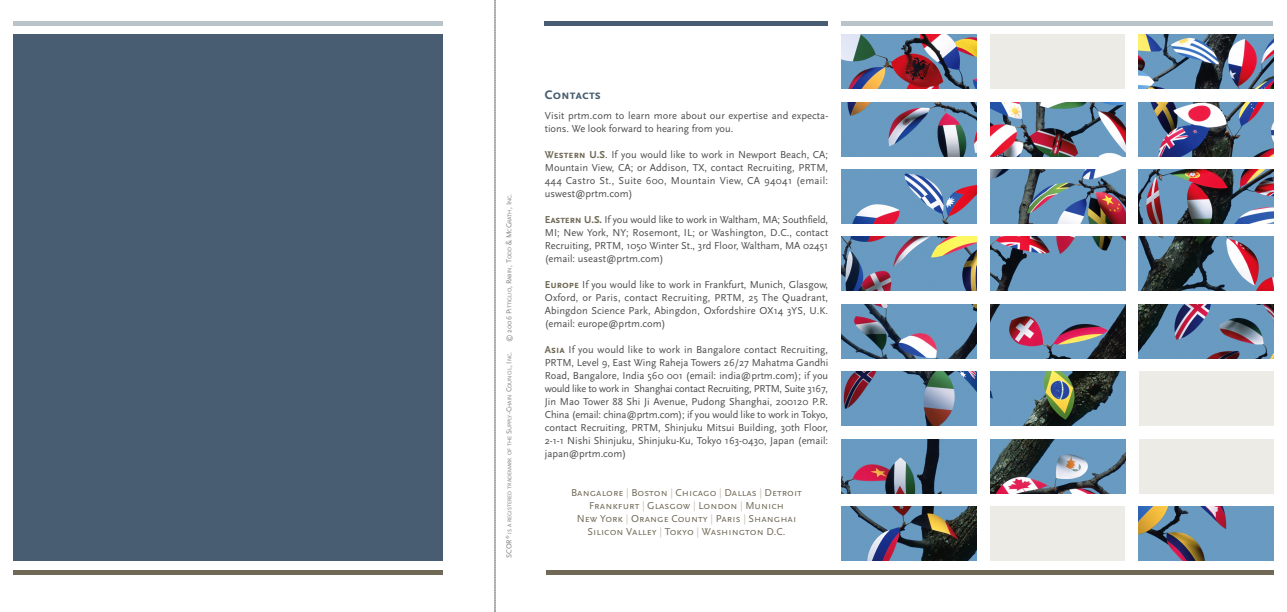
<style>
.page{position:relative;width:1287px;height:612px;background:#fff}
.page>*{position:absolute;margin:0;border:0;box-sizing:border-box;transform-origin:0 0}
.t1{font:700 13px "Scala Sans Caps";color:#485d71}
.t2{font:10.5px/13px "Scala Sans";color:#4d4d4d;text-align:justify}
.t3{font:10.5px/13px "Scala Sans Caps";color:#706956;text-align:center}
.t4{font:7.5px "Scala Sans";color:#808080}
.t5{font:5.6px "Scala Sans";color:#808080}
.s1{font-size:7.5px}
.s2{font-family:"Scala Sans Caps";font-weight:700;color:#706956}
.s3{color:#c9c4b5}
</style>
<div class="page">
<div style="left:13px;top:35px;width:430px;height:526px;background:#485d71"></div>
<svg style="left:495px;top:0;width:1px;height:612px"></svg>
<hr style="left:546px;top:570px;width:728px;height:4px;background:#706956">
<hr style="left:13px;top:570px;width:430px;height:4px;background:#706956">
<div style="left:841px;top:21px;width:432px;height:5px;background:#b8c3ca"></div>
<div style="left:544px;top:21px;width:284px;height:5px;background:#485d71"></div>
<div style="left:13px;top:21px;width:430px;height:5px;background:#b8c3ca"></div>
<img style="left:842px;top:102px;width:135px;height:54px">
<img style="left:990px;top:102px;width:135px;height:54px">
<img style="left:1139px;top:102px;width:135px;height:54px">
<img style="left:842px;top:35px;width:135px;height:54px">
<div style="left:990px;top:35px;width:135px;height:54px;background:#edebe5"></div>
<img style="left:1139px;top:35px;width:135px;height:54px">
<img style="left:842px;top:169px;width:135px;height:55px">
<img style="left:990px;top:169px;width:135px;height:55px">
<img style="left:1139px;top:169px;width:135px;height:55px">
<img style="left:842px;top:237px;width:135px;height:54px">
<img style="left:990px;top:237px;width:135px;height:54px">
<img style="left:1139px;top:237px;width:135px;height:54px">
<img style="left:842px;top:304px;width:135px;height:54px">
<img style="left:990px;top:304px;width:135px;height:54px">
<img style="left:1139px;top:304px;width:135px;height:54px">
<img style="left:842px;top:372px;width:135px;height:54px">
<img style="left:990px;top:372px;width:135px;height:54px">
<div style="left:1139px;top:372px;width:135px;height:54px;background:#edebe5"></div>
<img style="left:842px;top:439px;width:135px;height:54px">
<img style="left:990px;top:439px;width:135px;height:54px">
<div style="left:1139px;top:439px;width:135px;height:54px;background:#edebe5"></div>
<img style="left:842px;top:507px;width:135px;height:54px">
<div style="left:990px;top:507px;width:135px;height:54px;background:#edebe5"></div>
<img style="left:1139px;top:507px;width:135px;height:54px">
<p class="t5" style="left:507px;top:342px;width:150px;rotate:-90deg"><span class="s1">© 2006 P</span>ITTIGLIO<span class="s1">, R</span>ABIN<span class="s1">, T</span>ODD <span class="s1">&amp; M</span>C<span class="s1">G</span>RATH<span class="s1">, I</span>NC<span class="s1">.</span></p>
<p class="t5" style="left:507px;top:534px;width:183px;rotate:-90deg">IS A REGISTERED TRADEMARK OF THE <span class="s1">S</span>UPPLY<span class="s1">-C</span>HAIN <span class="s1">C</span>OUNCIL<span class="s1">, I</span>NC<span class="s1">.</span></p>
<p class="t4" style="left:506px;top:558px;width:24px;rotate:-90deg">SCOR<sup>®</sup></p>
<p class="t1" style="left:545px;top:87px;width:58px">Contacts</p>
<p class="t2" style="left:545px;top:110px;width:285px">Visit prtm.com to learn more about our expertise and expecta&shy;tions. We look forward to hearing from you.</p>
<p class="t2" style="left:545px;top:149px;width:285px"><span class="s2">Western U.S</span>. If you would like to work in Newport Beach, CA; Mountain View, CA; or Addison, TX, contact Recruiting, PRTM, 444 Castro St., Suite 600, Mountain View, CA 94041 (email: uswest@prtm.com)</p>
<p class="t2" style="left:545px;top:214px;width:285px"><span class="s2">Eastern U.S.</span> If you would like to work in Waltham, MA; Southfield, MI; New York, NY; Rosemont, IL; or Washington, D.C., contact Recruiting, PRTM, 1050 Winter St., 3rd Floor, Waltham, MA 02451 (email: useast@prtm.com)</p>
<p class="t2" style="left:545px;top:279px;width:285px"><span class="s2">Europe</span> If you would like to work in Frankfurt, Munich, Glasgow, Oxford, or Paris, contact Recruiting, PRTM, 25 The Quadrant, Abingdon Science Park, Abingdon, Oxfordshire OX14 3YS, U.K. (email: europe@prtm.com)</p>
<p class="t2" style="left:545px;top:344px;width:285px"><span class="s2">Asia</span> If you would like to work in Bangalore contact Recruiting, PRTM, Level 9, East Wing Raheja Towers 26/27 Mahatma Gandhi Road, Bangalore, India 560 001 (email: india@prtm.com); if you would like to work in Shanghai contact Recruiting, PRTM, Suite 3167, Jin Mao Tower 88 Shi Ji Avenue, Pudong Shanghai, 200120 P.R.<br>China (email: china@prtm.com); if you would like to work in Tokyo, contact Recruiting, PRTM, Shinjuku Mitsui Building, 30th Floor, 2-1-1 Nishi Shinjuku, Shinjuku-Ku, Tokyo 163-0430, Japan (email: japan@prtm.com)</p>
<p class="t3" style="left:571px;top:486px;width:232px">Bangalore <span class="s3">|</span> Boston <span class="s3">|</span> Chicago <span class="s3">|</span> Dallas <span class="s3">|</span> Detroit Frankfurt <span class="s3">|</span> Glasgow <span class="s3">|</span> London <span class="s3">|</span> Munich<br>New York <span class="s3">|</span> Orange County <span class="s3">|</span> Paris <span class="s3">|</span> Shanghai Silicon Valley <span class="s3">|</span> Tokyo <span class="s3">|</span> Washington D.C.</p>
</div>
